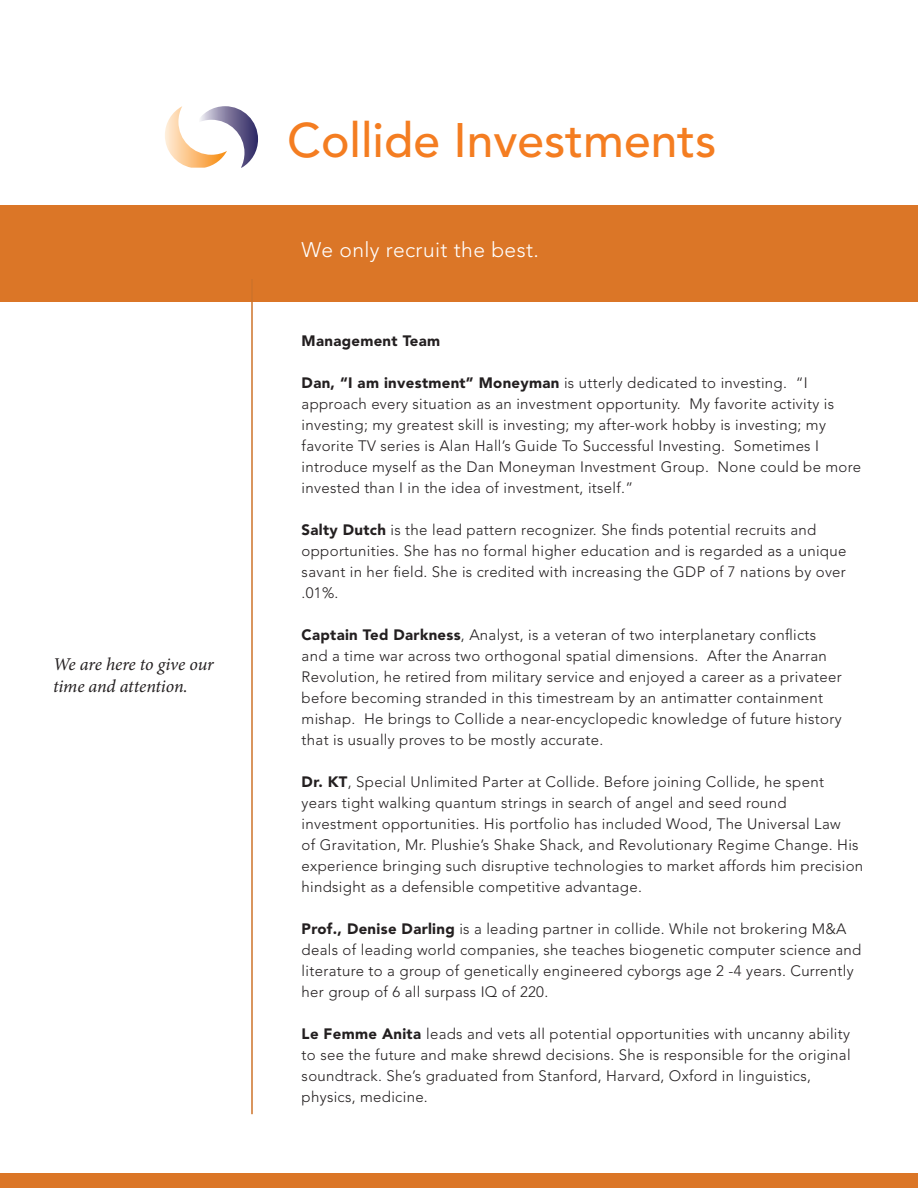
<style>
.page{position:relative;width:918px;height:1188px;background:#fff}
.page>*{position:absolute;margin:0;border:0;box-sizing:border-box;transform-origin:0 0}
.t1{font:500 48px "Avenir";color:#f47d21}
.t2{font:300 21px "Avenir LT Std";letter-spacing:.02em;color:#fff}
.t3{font:italic 18px/21.6px "Minion Pro";letter-spacing:-.01em;color:#231f20}
.t4{font:300 15px/21px "Avenir LT Std";letter-spacing:.02em;color:#231f20}
.t5{font:900 15px "Avenir LT Std";letter-spacing:.02em;color:#231f20}
.s1{font-weight:900}
</style>
<div class="page">
<div style="left:0;top:1173px;width:918px;height:15px;background:#db7627"></div>
<div style="left:0;top:205px;width:918px;height:97px;background:#db7627"></div>
<svg style="left:165px;top:106px;width:93px;height:62px"></svg>
<hr style="left:251px;top:279px;width:2px;height:835px;background:#cd732a">
<p class="t3" style="left:53px;top:654px;width:162px">We are here to give our time and attention.</p>
<p class="t1" style="left:287px;top:113px;width:431px">Collide Investments</p>
<p class="t2" style="left:302px;top:238px;width:239px">We only recruit the best.</p>
<p class="t5" style="left:302px;top:332px;width:140px">Management Team</p>
<p class="t4" style="left:302px;top:373px;width:561px"><span class="s1">Dan, “I am investment” Moneyman</span> is utterly dedicated to investing. “I approach every situation as an investment opportunity. My favorite activity is investing; my greatest skill is investing; my after-work hobby is investing; my favorite TV series is Alan Hall’s Guide To Successful Investing. Sometimes I introduce myself as the Dan Moneyman Investment Group. None could be more invested than I in the idea of investment, itself.”</p>
<p class="t4" style="left:302px;top:520px;width:546px"><span class="s1">Salty Dutch</span> is the lead pattern recognizer. She finds potential recruits and opportunities. She has no formal higher education and is regarded as a unique savant in her field. She is credited with increasing the GDP of 7 nations by over .01%.</p>
<p class="t4" style="left:302px;top:625px;width:542px"><span class="s1">Captain Ted Darkness</span>, Analyst, is a veteran of two interplanetary conflicts and a time war across two orthogonal spatial dimensions. After the Anarran Revolution, he retired from military service and enjoyed a career as a privateer before becoming stranded in this timestream by an antimatter containment mishap. He brings to Collide a near-encyclopedic knowledge of future history that is usually proves to be mostly accurate.</p>
<p class="t4" style="left:302px;top:772px;width:563px"><span class="s1">Dr. KT</span>, Special Unlimited Parter at Collide. Before joining Collide, he spent years tight walking quantum strings in search of angel and seed round investment opportunities. His portfolio has included Wood, The Universal Law<br>of Gravitation, Mr. Plushie’s Shake Shack, and Revolutionary Regime Change. His experience bringing such disruptive technologies to market affords him precision hindsight as a defensible competitive advantage.</p>
<p class="t4" style="left:302px;top:919px;width:561px"><span class="s1">Prof., Denise Darling</span> is a leading partner in collide. While not brokering M&amp;A deals of leading world companies, she teaches biogenetic computer science and literature to a group of genetically engineered cyborgs age 2 -4 years. Currently her group of 6 all surpass IQ of 220.</p>
<p class="t4" style="left:302px;top:1024px;width:551px"><span class="s1">Le Femme Anita</span> leads and vets all potential opportunities with uncanny ability to see the future and make shrewd decisions. She is responsible for the original soundtrack. She’s graduated from Stanford, Harvard, Oxford in linguistics, physics, medicine.</p>
</div>
